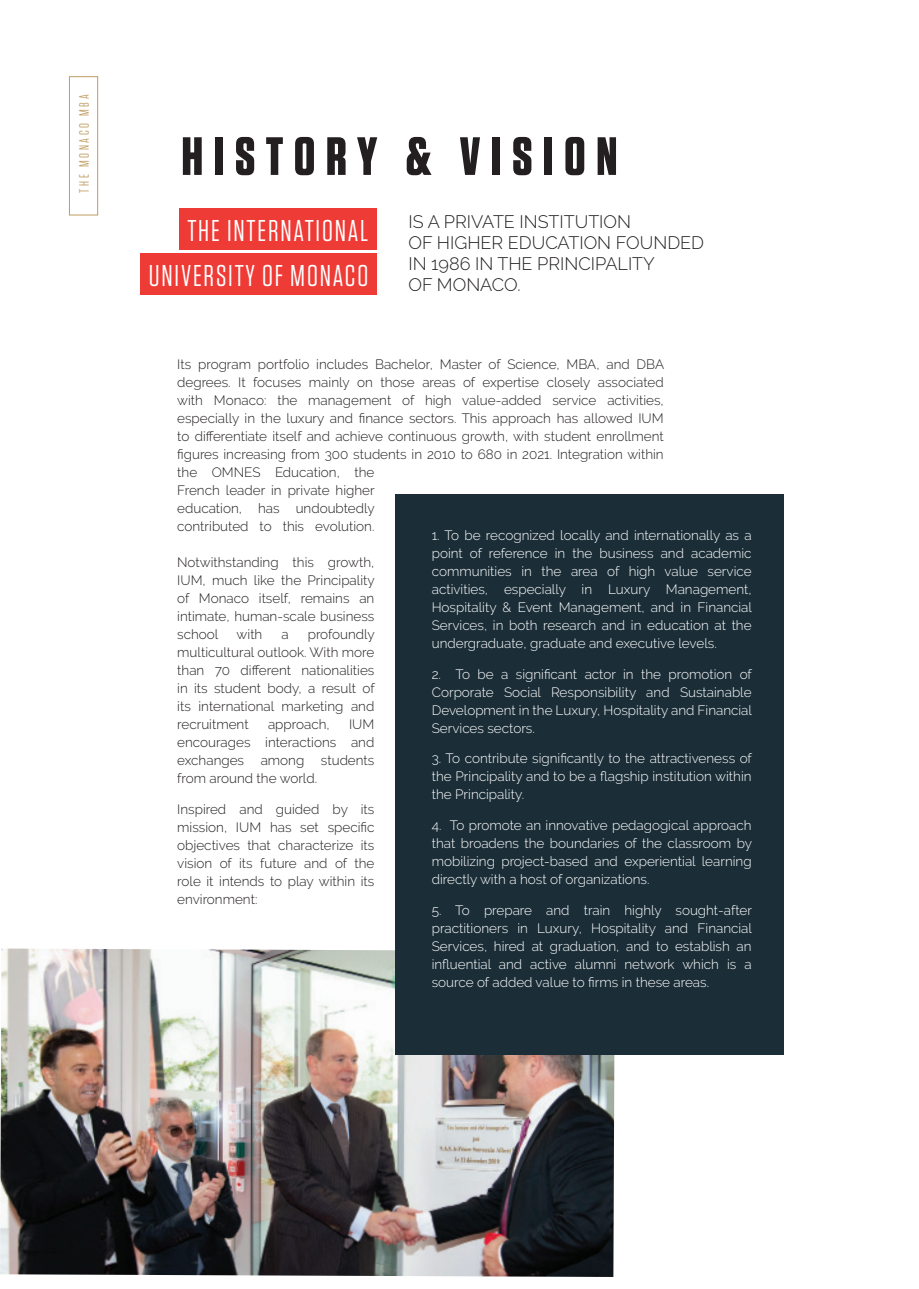
<style>
.page{position:relative;width:919px;height:1289px;background:#fff}
.page>*{position:absolute;margin:0;border:0;box-sizing:border-box;transform-origin:0 0}
.t1{font:700 53.7px "Tungsten";letter-spacing:.2em;color:#231f20}
.t2{font:30px "Tungsten";letter-spacing:.06em;color:#fff}
.t3{font:300 18px/21px "Raleway";color:#231f20}
.t4{font:300 13.5px/18px "Raleway";color:#231f20;text-align:justify}
.t5{font:300 13.5px/18px "Raleway";color:#fff;text-align:justify}
.t6{font:13.5px "Tungsten";letter-spacing:.2em;color:#bf9d63}
</style>
<div class="page">
<img style="left:0;top:948px;width:614px;height:328px">
<div style="left:395px;top:494px;width:389px;height:560px;background:#1b2e38"></div>
<div style="left:140px;top:253px;width:236px;height:41px;background:#ee3b36"></div>
<div style="left:179px;top:209px;width:197px;height:41px;background:#ee3b36"></div>
<div style="left:69px;top:76px;width:29px;height:139px;border:1px solid #bf9d63"></div>
<p class="t6" style="left:77px;top:193px;width:100px;rotate:-90deg">THE MONACO MBA</p>
<p class="t1" style="left:181px;top:127px;width:437px">HISTORY &amp; VISION</p>
<p class="t2" style="left:187px;top:215px;width:182px">THE INTERNATIONAL</p>
<p class="t2" style="left:149px;top:260px;width:221px">UNIVERSITY OF MONACO</p>
<p class="t3" style="left:408px;top:211px;width:297px">IS A PRIVATE INSTITUTION<br>OF HIGHER EDUCATION FOUNDED<br>IN 1986 IN THE PRINCIPALITY<br>OF MONACO.</p>
<p class="t4" style="left:177px;top:355px;width:488px;text-align:left">Its program portfolio includes Bachelor, Master of Science, MBA, and DBA degrees. It focuses mainly on those areas of expertise closely associated with Monaco: the management of high value-added service activities, especially in the luxury and finance sectors. This approach has allowed IUM to differentiate itself and achieve continuous growth, with student enrollment figures increasing from 300 students in 2010 to 680 in 2021. Integration within the OMNES Education, the<br>French leader in private higher<br>education, has undoubtedly<br>contributed to this evolution.</p>
<p class="t4" style="left:177px;top:553px;width:199px">Notwithstanding this growth, IUM, much like the Principality of Monaco itself, remains an intimate, human-scale business school</p>
<p class="t5" style="left:432px;top:526px;width:322px">1. To be recognized locally and internationally as a point of reference in the business and academic communities in the area of high value service activities, especially in Luxury Management, Hospitality &amp; Event Management, and in Financial Services, in both research and in education at the undergraduate, graduate and executive levels.</p>
<p class="t5" style="left:432px;top:664px;width:322px">2. To be a significant actor in the promotion of Corporate Social Responsibility and Sustainable Development in the Luxury, Hospitality and Financial Services sectors.</p>
<p class="t5" style="left:432px;top:749px;width:321px">3. To contribute significantly to the attractiveness of the Principality and to be a flagship institution within the Principality.</p>
<p class="t5" style="left:432px;top:816px;width:322px">4. To promote an innovative pedagogical approach that broadens the boundaries of the classroom by mobilizing project-based and experiential learning directly with a host of organizations.</p>
<p class="t5" style="left:432px;top:901px;width:322px">5. To prepare and train highly sought-after practitioners in Luxury, Hospitality and Financial Services, hired at graduation, and to establish an influential and active alumni network which is a source of added value to firms in these areas.</p>
<p class="t4" style="left:177px;top:625px;width:199px;text-indent:130px">profoundly multicultural outlook. With more than 70 different nationalities in its student body, a result of its international marketing and recruitment</p>
<p class="t4" style="left:237px;top:625px;width:27px">with</p>
<p class="t4" style="left:281px;top:625px;width:9px">a</p>
<p class="t4" style="left:268px;top:715px;width:63px">approach,</p>
<p class="t4" style="left:177px;top:715px;width:199px;text-indent:172px">IUM encourages interactions and exchanges among students from around the world.</p>
<p class="t4" style="left:177px;top:800px;width:199px">Inspired and guided by its mission, IUM has set specific objectives that characterize its vision of its future and of the role it intends to play within its environment:</p>
</div>
